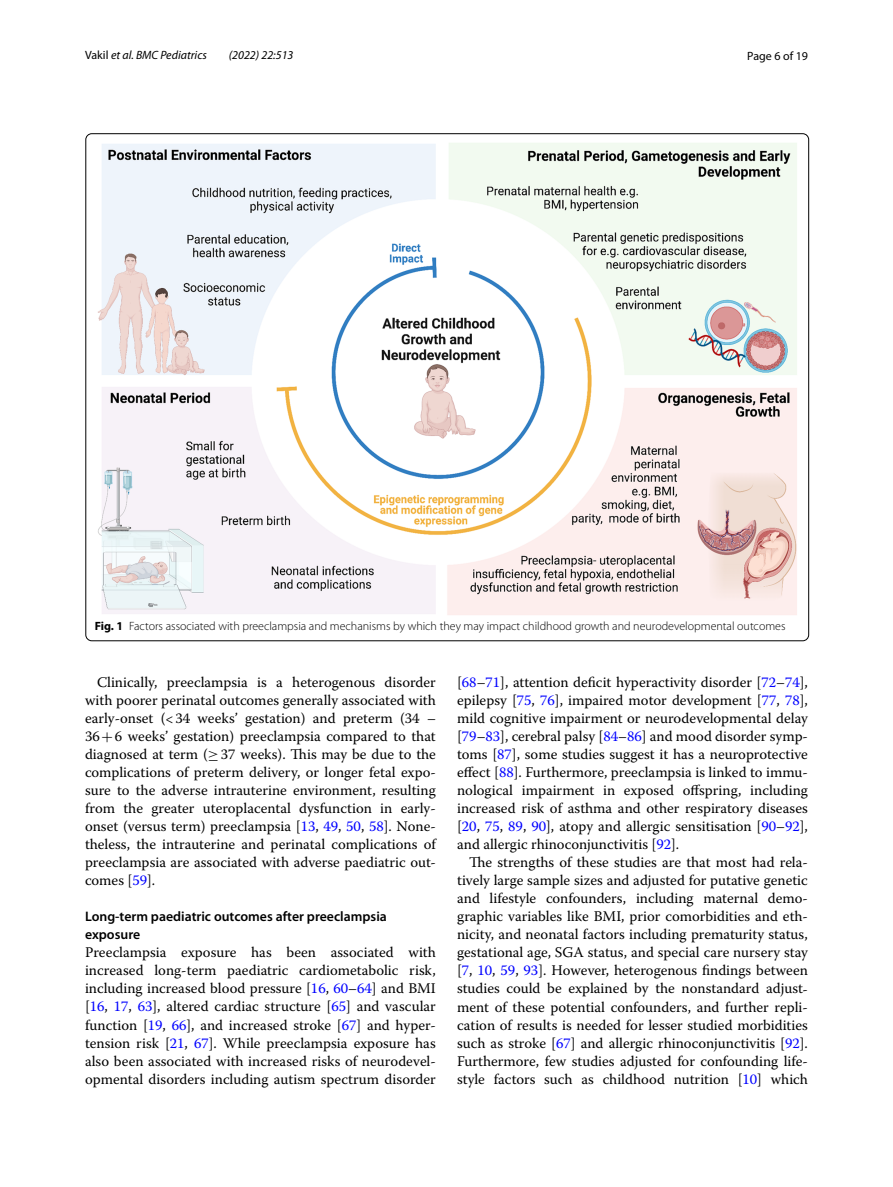
<style>
.page{position:relative;width:893px;height:1187px;background:#fff}
.page>*{position:absolute;margin:0;border:0;box-sizing:border-box;transform-origin:0 0}
.t1{font:14.7px/18px "Warnock Pro";color:#000;text-align:justify}
.t2{font:600 13.8px/18px "Myriad Pro";color:#000}
.t3{font:300 12px "Myriad Pro";color:#000}
.t4{font:italic 12px "Myriad Pro";color:#000}
.t5{font:12px "Myriad Pro";color:#000}
.s1{font-style:normal}
.s2{font-weight:700}
.s3{font-family:"MTSY"}
.s4{color:#00f}
</style>
<div class="page">
<img style="left:98px;top:143px;width:699px;height:472px">
<p class="t4" style="left:85px;top:48px;width:123px"><span class="s1">Vakil</span> et al. BMC Pediatrics</p>
<p class="t4" style="left:229px;top:48px;width:66px">(2022) 22:513</p>
<p class="t5" style="left:747px;top:48px;width:62px">Page 6 of 19</p>
<p class="t3" style="left:95px;top:619px;width:692px"><span class="s2">Fig. 1</span> Factors associated with preeclampsia and mechanisms by which they may impact childhood growth and neurodevelopmental outcomes</p>
<p class="t1" style="left:85px;top:673px;width:352px;text-indent:12px">Clinically, preeclampsia is a heterogenous disorder with poorer perinatal outcomes generally associated with early-onset (&lt;34 weeks’ gestation) and preterm (34 – 36<span class="s3">+</span>6 weeks’ gestation) preeclampsia compared to that diagnosed at term (<span class="s3">≥</span>37 weeks). This may be due to the complications of preterm delivery, or longer fetal expo&shy;sure to the adverse intrauterine environment, resulting from the greater uteroplacental dysfunction in early&shy;onset (versus term) preeclampsia [<span class="s4">13</span>, <span class="s4">49</span>, <span class="s4">50</span>, <span class="s4">58</span>]. None&shy;theless, the intrauterine and perinatal complications of preeclampsia are associated with adverse paediatric out&shy;comes [<span class="s4">59</span>].</p>
<p class="t2" style="left:85px;top:907px;width:303px">Long‑term paediatric outcomes after preeclampsia exposure</p>
<p class="t1" style="left:85px;top:943px;width:352px">Preeclampsia exposure has been associated with increased long-term paediatric cardiometabolic risk, including increased blood pressure [<span class="s4">16</span>, <span class="s4">60</span>–<span class="s4">64</span>] and BMI [<span class="s4">16</span>, <span class="s4">17</span>, <span class="s4">63</span>], altered cardiac structure [<span class="s4">65</span>] and vascular function [<span class="s4">19</span>, <span class="s4">66</span>], and increased stroke [<span class="s4">67</span>] and hyper&shy;tension risk [<span class="s4">21</span>, <span class="s4">67</span>]. While preeclampsia exposure has also been associated with increased risks of neurodevel&shy;opmental disorders including autism spectrum disorder</p>
<p class="t1" style="left:457px;top:673px;width:352px">[<span class="s4">68</span>–<span class="s4">71</span>], attention deficit hyperactivity disorder [<span class="s4">72</span>–<span class="s4">74</span>], epilepsy [<span class="s4">75</span>, <span class="s4">76</span>], impaired motor development [<span class="s4">77</span>, <span class="s4">78</span>], mild cognitive impairment or neurodevelopmental delay [<span class="s4">79</span>–<span class="s4">83</span>], cerebral palsy [<span class="s4">84</span>–<span class="s4">86</span>] and mood disorder symp&shy;toms [<span class="s4">87</span>], some studies suggest it has a neuroprotective effect [<span class="s4">88</span>]. Furthermore, preeclampsia is linked to immu&shy;nological impairment in exposed offspring, including increased risk of asthma and other respiratory diseases [<span class="s4">20</span>, <span class="s4">75</span>, <span class="s4">89</span>, <span class="s4">90</span>], atopy and allergic sensitisation [<span class="s4">90</span>–<span class="s4">92</span>], and allergic rhinoconjunctivitis [<span class="s4">92</span>].</p>
<p class="t1" style="left:457px;top:853px;width:352px;text-indent:12px">The strengths of these studies are that most had rela&shy;tively large sample sizes and adjusted for putative genetic and lifestyle confounders, including maternal demo&shy;graphic variables like BMI, prior comorbidities and eth&shy;nicity, and neonatal factors including prematurity status, gestational age, SGA status, and special care nursery stay [<span class="s4">7</span>, <span class="s4">10</span>, <span class="s4">59</span>, <span class="s4">93</span>]. However, heterogenous findings between studies could be explained by the nonstandard adjust&shy;ment of these potential confounders, and further repli&shy;cation of results is needed for lesser studied morbidities such as stroke [<span class="s4">67</span>] and allergic rhinoconjunctivitis [<span class="s4">92</span>].<br>Furthermore, few studies adjusted for confounding life&shy;style factors such as childhood nutrition [<span class="s4">10</span>] which</p>
</div>
